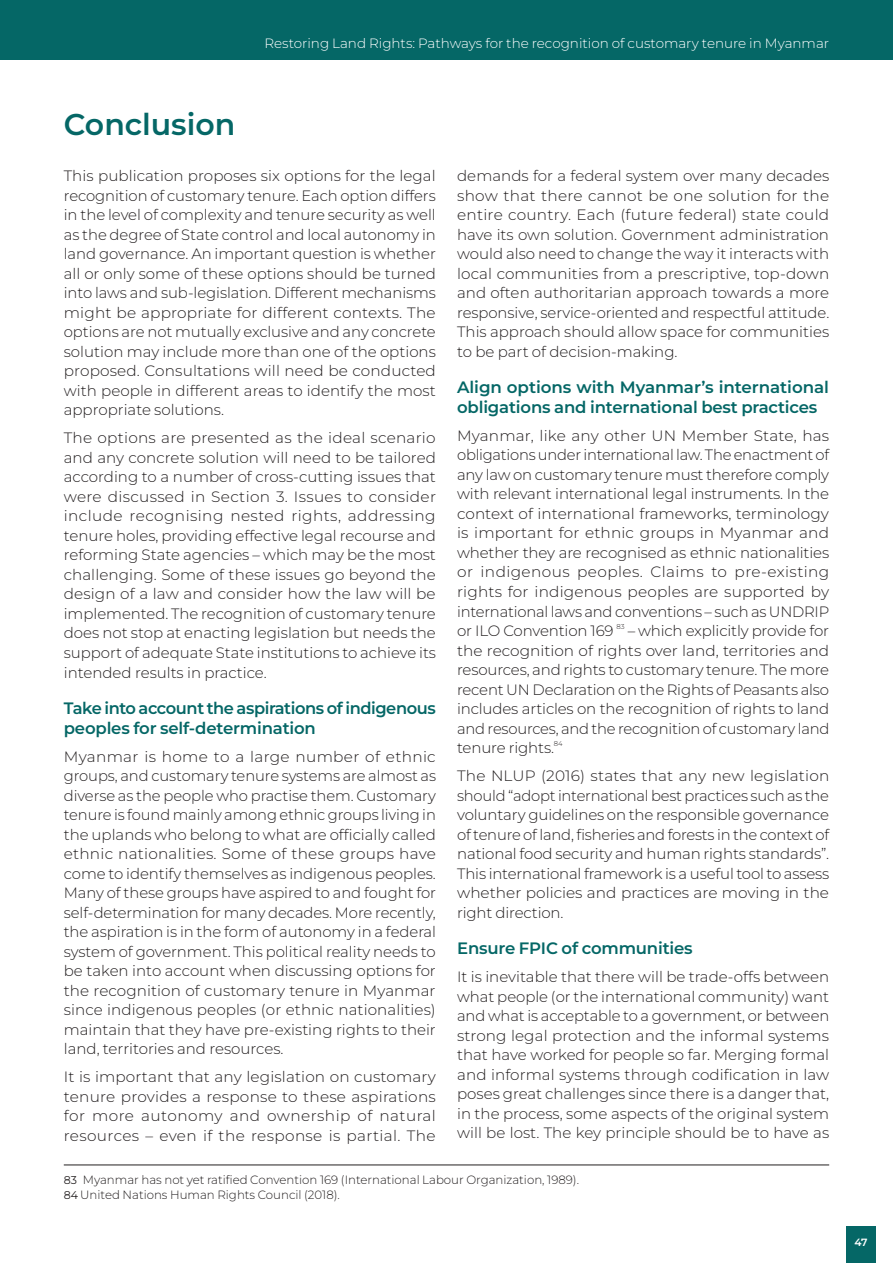
<style>
.page{position:relative;width:893px;height:1263px;background:#fff}
.page>*{position:absolute;margin:0;border:0;box-sizing:border-box;transform-origin:0 0}
.t1{font:600 30px "Montserrat";color:#056766}
.Body{font:600 16.5px/19.5px "Montserrat";letter-spacing:-.01em;color:#056766}
.Body-2{font:300 15px/19.5px "Montserrat";letter-spacing:-.01em;color:#231f20;text-align:justify}
.Body_END{font:300 15px/19.5px "Montserrat";color:#231f20;text-align:justify}
.t2{font:300 13.5px "Montserrat";color:#fff}
.Footnote{font:300 12px "Montserrat";color:#231f20}
.t3{font:600 10.5px "Montserrat";color:#fff}
.Body-3{font:300 7.05px "Montserrat";color:#231f20}
.s1{font-weight:400;font-size:11.25px}
</style>
<div class="page">
<div style="left:846px;top:1226px;width:30px;height:37px;background:#056766"></div>
<div style="left:0;top:0;width:893px;height:60px;background:#056766"></div>
<hr style="left:64px;top:1165px;width:765px;height:1px;background:#231f20">
<p class="t2" style="left:264px;top:34px;width:566px">Restoring Land Rights: Pathways for the recognition of customary tenure in Myanmar</p>
<p class="t1" style="left:64px;top:105px;width:173px">Conclusion</p>
<p class="Body-2" style="left:64px;top:166px;width:374px">This publication proposes six options for the legal recognition of customary tenure. Each option differs in the level of complexity and tenure security as well as the degree of State control and local autonomy in land governance. An important question is whether all or only some of these options should be turned into laws and sub-legislation. Different mechanisms might be appropriate for different contexts. The options are not mutually exclusive and any concrete solution may include more than one of the options proposed. Consultations will need be conducted with people in different areas to identify the most appropriate solutions.</p>
<p class="Body_END" style="left:64px;top:428px;width:374px">The options are presented as the ideal scenario and any concrete solution will need to be tailored according to a number of cross-cutting issues that were discussed in Section 3. Issues to consider include recognising nested rights, addressing tenure holes, providing effective legal recourse and reforming State agencies – which may be the most challenging. Some of these issues go beyond the design of a law and consider how the law will be implemented. The recognition of customary tenure does not stop at enacting legislation but needs the support of adequate State institutions to achieve its intended results in practice.</p>
<p class="Body" style="left:64px;top:698px;width:374px">Take into account the aspirations of indigenous peoples for self-determination</p>
<p class="Body-2" style="left:64px;top:746px;width:374px">Myanmar is home to a large number of ethnic groups, and customary tenure systems are almost as diverse as the people who practise them. Customary tenure is found mainly among ethnic groups living in the uplands who belong to what are officially called ethnic nationalities. Some of these groups have come to identify themselves as indigenous peoples.<br>Many of these groups have aspired to and fought for self-determination for many decades. More recently, the aspiration is in the form of autonomy in a federal system of government. This political reality needs to be taken into account when discussing options for the recognition of customary tenure in Myanmar since indigenous peoples (or ethnic nationalities) maintain that they have pre-existing rights to their land, territories and resources.</p>
<p class="Body_END" style="left:64px;top:1066px;width:374px">It is important that any legislation on customary tenure provides a response to these aspirations for more autonomy and ownership of natural resources – even if the response is partial. The</p>
<p class="Footnote" style="left:64px;top:1172px;width:517px"><span class="s1">83</span> Myanmar has not yet ratified Convention 169 (International Labour Organization, 1989).</p>
<p class="Footnote" style="left:64px;top:1187px;width:278px"><span class="s1">84</span> United Nations Human Rights Council (2018).</p>
<p class="Body_END" style="left:457px;top:166px;width:374px">demands for a federal system over many decades show that there cannot be one solution for the entire country. Each (future federal) state could have its own solution. Government administration would also need to change the way it interacts with local communities from a prescriptive, top-down and often authoritarian approach towards a more responsive, service-oriented and respectful attitude.<br>This approach should allow space for communities to be part of decision-making.</p>
<p class="Body" style="left:457px;top:377px;width:373px">Align options with Myanmar’s international obligations and international best practices</p>
<p class="Body-2" style="left:457px;top:425px;width:374px">Myanmar, like any other UN Member State, has obligations under international law. The enactment of any law on customary tenure must therefore comply with relevant international legal instruments. In the context of international frameworks, terminology is important for ethnic groups in Myanmar and whether they are recognised as ethnic nationalities or indigenous peoples. Claims to pre-existing rights for indigenous peoples are supported by international laws and conventions – such as UNDRIP or ILO Convention 169</p>
<p class="Body-3" style="left:617px;top:622px;width:10px">83</p>
<p class="Body-2" style="left:457px;top:620px;width:374px;text-indent:171px">– which explicitly provide for the recognition of rights over land, territories and resources, and rights to customary tenure. The more recent UN Declaration on the Rights of Peasants also includes articles on the recognition of rights to land and resources, and the recognition of customary land tenure rights.</p>
<p class="Body-3" style="left:554px;top:739px;width:10px">84</p>
<p class="Body_END" style="left:457px;top:765px;width:374px">The NLUP (2016) states that any new legislation should “adopt international best practices such as the voluntary guidelines on the responsible governance of tenure of land, fisheries and forests in the context of national food security and human rights standards”.<br>This international framework is a useful tool to assess whether policies and practices are moving in the right direction.</p>
<p class="Body" style="left:457px;top:938px;width:237px">Ensure FPIC of communities</p>
<p class="Body-2" style="left:457px;top:966px;width:374px">It is inevitable that there will be trade-offs between what people (or the international community) want and what is acceptable to a government, or between strong legal protection and the informal systems that have worked for people so far. Merging formal and informal systems through codification in law poses great challenges since there is a danger that, in the process, some aspects of the original system will be lost. The key principle should be to have as</p>
<p class="t3" style="left:855px;top:1235px;width:15px">47</p>
</div>
